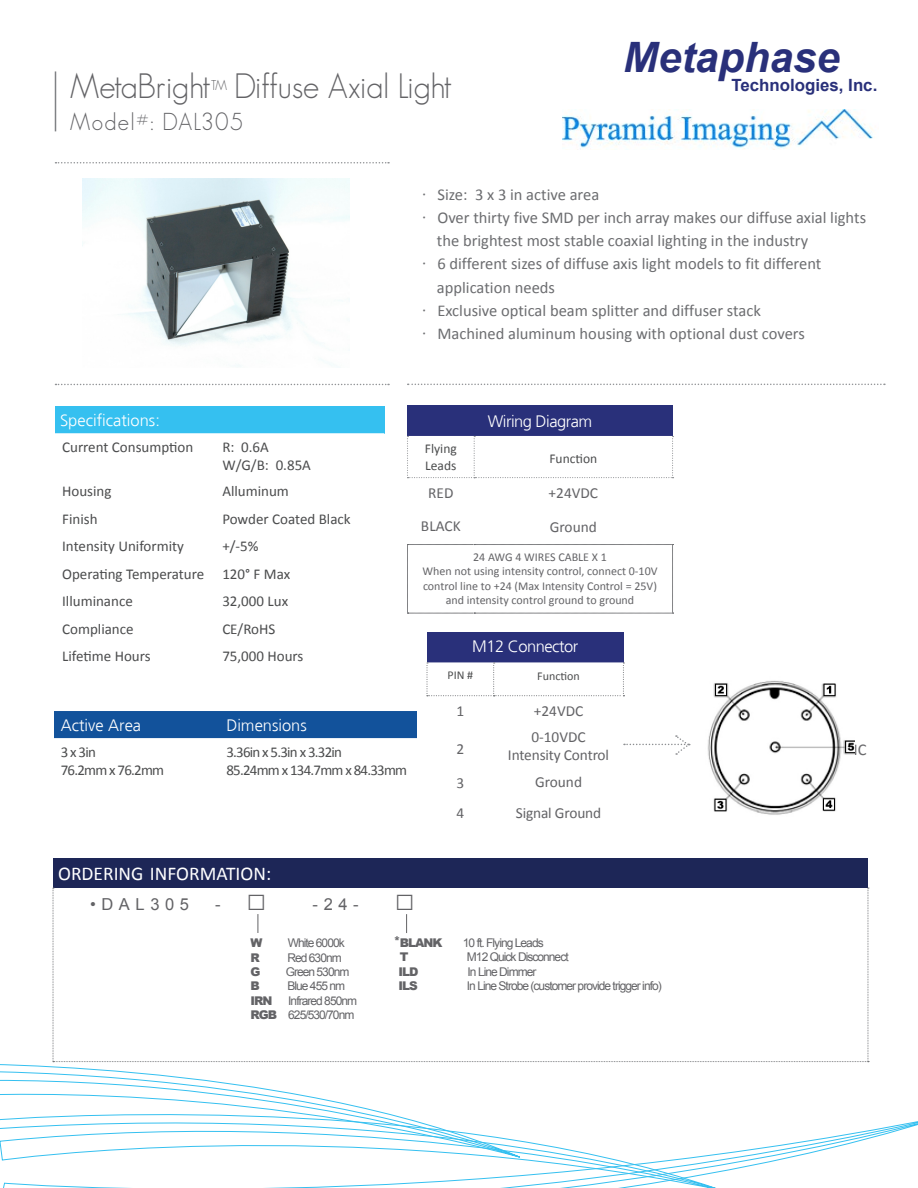
<style>
.page{position:relative;width:918px;height:1188px;background:#fff}
.page>*{position:absolute;margin:0;border:0;box-sizing:border-box;transform-origin:0 0}
.t1{font:italic 700 41.85px "Arial";color:#29307a}
.t2{font:300 34.5px "Geosans";color:#636366;scale:.96 1}
.t3{font:300 24px "Geosans";letter-spacing:.06em;color:#636366;scale:.95 1}
.t4{font:19.5px "Calibri";color:#fff}
.t5{font:700 16.8px "Arial";color:#29307a}
.t6{font:16.5px "Calibri";color:#6c6d70}
.t7{font:300 16.5px "Frutiger";color:#fff}
.t8{font:300 16.5px "Frutiger";letter-spacing:-.03em;color:#fff}
.t9{font:16.5px "Arial";letter-spacing:.34em;color:#636366}
.t10{font:16.5px "Calibri";color:#6b6b6e}
.t11{font:15.3px "Calibri";letter-spacing:-.01em;color:#636366}
.t12{font:15px "Calibri";color:#4b4c4d}
.t13{font:15px "Calibri";letter-spacing:-.05em;color:#4b4c4d}
.t14{font:300 13.95px "Geosans";color:#636366;scale:.95 1}
.t15{font:13.5px "Calibri";color:#4b4c4d}
.t16{font:12px "Arial";letter-spacing:-.08em;color:#636366}
.t17{font:12px/14.4px "Calibri";color:#636366;text-align:center}
.t18{font:900 12px "Arial";letter-spacing:-.08em;color:#636366}
.t19{font:12px "Calibri";color:#4b4c4d}
.s1{font-size:33px}
.s2{font-weight:900}
</style>
<div class="page">
<svg style="left:1px;top:1121px;width:917px;height:67px"></svg>
<svg style="left:0;top:1069px;width:520px;height:89px"></svg>
<hr style="left:55px;top:71px;width:1px;height:60px;background:#808285">
<div style="left:427px;top:632px;width:196px;height:30px;background:#29307a"></div>
<svg style="left:426px;top:662px;width:198px;height:34px"></svg>
<div style="left:408px;top:406px;width:265px;height:30px;background:#29307a"></div>
<svg style="left:407px;top:436px;width:267px;height:42px"></svg>
<svg style="left:407px;top:544px;width:267px;height:70px"></svg>
<svg style="left:408px;top:384px;width:477px;height:1px"></svg>
<svg style="left:624px;top:735px;width:66px;height:20px"></svg>
<svg style="left:56px;top:162px;width:333px;height:2px"></svg>
<svg style="left:56px;top:384px;width:333px;height:1px"></svg>
<div style="left:53px;top:858px;width:815px;height:30px;background:#1d2657"></div>
<svg style="left:53px;top:888px;width:816px;height:174px"></svg>
<div style="left:55px;top:406px;width:329px;height:27px;background:#35c0f0"></div>
<svg style="left:55px;top:433px;width:329px;height:1px"></svg>
<div style="left:54px;top:711px;width:363px;height:27px;background:#12529b"></div>
<img style="left:83px;top:178px;width:267px;height:188px">
<img style="left:707px;top:680px;width:148px;height:135px">
<img style="left:562px;top:109px;width:311px;height:41px">
<p class="t2" style="left:70px;top:67px;width:148px">MetaBright</p>
<p class="t14" style="left:211px;top:77px;width:19px">TM</p>
<p class="t2" style="left:234px;top:67px;width:229px">Diffuse Axial Light</p>
<p class="t3" style="left:70px;top:108px;width:184px">Model#: DAL305</p>
<p class="t1" style="left:623px;top:30px;width:218px">Metaphase</p>
<p class="t5" style="left:731px;top:74px;width:147px">Technologies, Inc.</p>
<p class="t6" style="left:422px;top:184px;width:179px">· Size: 3 x 3 in active area</p>
<p class="t6" style="left:422px;top:207px;width:446px">· Over thirty five SMD per inch array makes our diffuse axial lights</p>
<p class="t6" style="left:437px;top:230px;width:373px">the brightest most stable coaxial lighting in the industry</p>
<p class="t6" style="left:422px;top:253px;width:401px">· 6 different sizes of diffuse axis light models to fit different</p>
<p class="t6" style="left:437px;top:277px;width:120px">application needs</p>
<p class="t6" style="left:422px;top:300px;width:340px">· Exclusive optical beam splitter and diffuser stack</p>
<p class="t6" style="left:422px;top:323px;width:384px">· Machined aluminum housing with optional dust covers</p>
<p class="t7" style="left:60px;top:411px;width:101px">Specifications:</p>
<p class="t12" style="left:62px;top:437px;width:133px">Current Consumption</p>
<p class="t12" style="left:222px;top:437px;width:48px">R: 0.6A</p>
<p class="t12" style="left:222px;top:455px;width:90px">W/G/B: 0.85A</p>
<p class="t12" style="left:62px;top:482px;width:51px">Housing</p>
<p class="t12" style="left:222px;top:482px;width:68px">Alluminum</p>
<p class="t12" style="left:62px;top:509px;width:37px">Finish</p>
<p class="t12" style="left:222px;top:509px;width:130px">Powder Coated Black</p>
<p class="t12" style="left:62px;top:537px;width:123px">Intensity Uniformity</p>
<p class="t12" style="left:222px;top:537px;width:38px">+/-5%</p>
<p class="t12" style="left:62px;top:564px;width:144px">Operating Temperature</p>
<p class="t12" style="left:222px;top:564px;width:69px">120° F Max</p>
<p class="t12" style="left:62px;top:592px;width:72px">Illuminance</p>
<p class="t12" style="left:222px;top:592px;width:67px">32,000 Lux</p>
<p class="t12" style="left:62px;top:619px;width:73px">Compliance</p>
<p class="t12" style="left:222px;top:619px;width:55px">CE/RoHS</p>
<p class="t12" style="left:62px;top:647px;width:90px">Lifetime Hours</p>
<p class="t12" style="left:222px;top:647px;width:83px">75,000 Hours</p>
<p class="t7" style="left:61px;top:716px;width:82px">Active Area</p>
<p class="t7" style="left:226px;top:716px;width:82px">Dimensions</p>
<p class="t12" style="left:61px;top:742px;width:37px">3 x 3in</p>
<p class="t13" style="left:61px;top:760px;width:105px">76.2mm x 76.2mm</p>
<p class="t13" style="left:226px;top:742px;width:117px">3.36in x 5.3in x 3.32in</p>
<p class="t13" style="left:226px;top:760px;width:182px">85.24mm x 134.7mm x 84.33mm</p>
<p class="t15" style="left:425px;top:440px;width:33px">Flying</p>
<p class="t15" style="left:425px;top:457px;width:33px">Leads</p>
<p class="t8" style="left:488px;top:412px;width:106px">Wiring Diagram</p>
<p class="t15" style="left:549px;top:450px;width:49px">Function</p>
<p class="t11" style="left:428px;top:483px;width:27px">RED</p>
<p class="t11" style="left:549px;top:483px;width:51px">+24VDC</p>
<p class="t11" style="left:421px;top:516px;width:41px">BLACK</p>
<p class="t11" style="left:550px;top:517px;width:49px">Ground</p>
<p class="t17" style="left:473px;top:550px;width:135px">24 AWG 4 WIRES CABLE X 1</p>
<p class="t17" style="left:422px;top:564px;width:237px">When not using intensity control, connect 0-10V control line to +24 (Max Intensity Control = 25V) and intensity control ground to ground</p>
<p class="t8" style="left:472px;top:637px;width:107px">M12 Connector</p>
<p class="t19" style="left:448px;top:667px;width:27px">PIN #</p>
<p class="t19" style="left:537px;top:669px;width:44px">Function</p>
<p class="t11" style="left:456px;top:701px;width:9px">1</p>
<p class="t11" style="left:534px;top:701px;width:51px">+24VDC</p>
<p class="t11" style="left:456px;top:739px;width:9px">2</p>
<p class="t11" style="left:531px;top:727px;width:56px">0-10VDC</p>
<p class="t11" style="left:508px;top:745px;width:103px">Intensity Control</p>
<p class="t11" style="left:456px;top:773px;width:9px">3</p>
<p class="t11" style="left:535px;top:772px;width:49px">Ground</p>
<p class="t11" style="left:456px;top:803px;width:9px">4</p>
<p class="t11" style="left:516px;top:804px;width:87px">Signal Ground</p>
<p class="t10" style="left:847px;top:739px;width:21px">NC</p>
<p class="t4" style="left:58px;top:861px;width:215px">ORDERING INFORMATION:</p>
<p class="t9" style="left:90px;top:893px;width:101px">•DAL305</p>
<p class="t9" style="left:215px;top:893px;width:53px">- <span class="s1">□</span></p>
<p class="t9" style="left:313px;top:893px;width:104px">-24- <span class="s1">□</span></p>
<p class="t18" style="left:251px;top:934px;width:13px">W</p>
<p class="t16" style="left:288px;top:935px;width:59px">White 6000k</p>
<p class="t18" style="left:251px;top:949px;width:11px">R</p>
<p class="t16" style="left:287px;top:950px;width:56px">Red 630nm</p>
<p class="t18" style="left:251px;top:963px;width:11px">G</p>
<p class="t16" style="left:286px;top:964px;width:65px">Green 530nm</p>
<p class="t18" style="left:251px;top:977px;width:11px">B</p>
<p class="t16" style="left:287px;top:978px;width:59px">Blue 455 nm</p>
<p class="t18" style="left:251px;top:992px;width:24px">IRN</p>
<p class="t16" style="left:288px;top:993px;width:70px">Infrared 850nm</p>
<p class="t16" style="left:251px;top:1007px;width:105px"><span class="s2">RGB</span> 625/530/70nm</p>
<p class="t18" style="left:394px;top:934px;width:50px">*BLANK</p>
<p class="t16" style="left:463px;top:935px;width:82px">10 ft. Flying Leads</p>
<p class="t18" style="left:400px;top:948px;width:10px">T</p>
<p class="t16" style="left:467px;top:949px;width:103px">M12 Quick Disconnect</p>
<p class="t18" style="left:399px;top:963px;width:22px">ILD</p>
<p class="t16" style="left:468px;top:964px;width:70px">In Line Dimmer</p>
<p class="t18" style="left:399px;top:977px;width:21px">ILS</p>
<p class="t16" style="left:467px;top:978px;width:196px">In Line Strobe (customer provide trigger info)</p>
</div>
